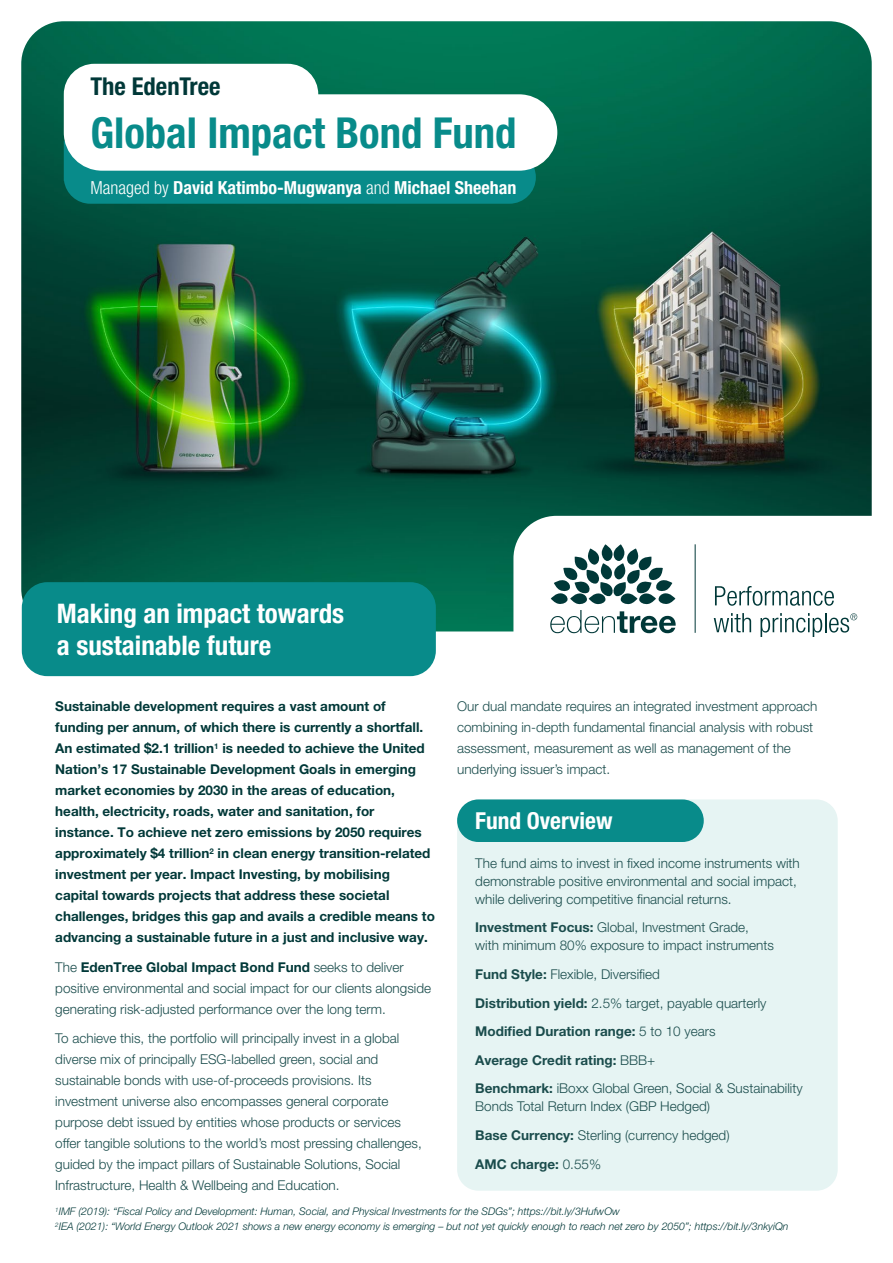
<style>
.page{position:relative;width:893px;height:1263px;background:#fff}
.page>*{position:absolute;margin:0;border:0;box-sizing:border-box;transform-origin:0 0}
.t1{font:700 condensed 42.75px "Helvetica Neue LT Pro";color:#088b8a}
.t2{font:700 condensed 27px/32.4px "Helvetica Neue LT Pro";color:#fff}
.t3{font:700 condensed 24.6px "Helvetica Neue LT Pro";color:#003838}
.t4{font:700 condensed 23.4px "Helvetica Neue LT Pro";color:#fff}
.t5{font:700 condensed 18px "Helvetica Neue LT Pro";color:#fff}
.t6{font:300 13.5px/21px "Helvetica Neue LT Pro";color:#1a4c4c}
.t7{font:700 13.5px/21px "Helvetica Neue LT Pro";color:#003838}
.t8{font:italic 300 10.5px/14.9px "Helvetica Neue LT Pro";color:#003838}
.s1{font-weight:300}
.s2{font-weight:700;color:#003838}
.s3{font-weight:700}
</style>
<div class="page">
<img style="left:21px;top:21px;width:851px;height:610px">
<svg style="left:513px;top:516px;width:359px;height:118px"></svg>
<svg style="left:550px;top:544px;width:126px;height:89px"></svg>
<hr style="left:695px;top:544px;width:1px;height:89px;background:#003838">
<svg style="left:715px;top:586px;width:119px;height:20px"></svg>
<svg style="left:714px;top:613px;width:37px;height:19px"></svg>
<svg style="left:760px;top:613px;width:97px;height:24px"></svg>
<div style="left:457px;top:799px;width:381px;height:392px;background:#e6f4f3;border-radius:21px"></div>
<div style="left:457px;top:799px;width:247px;height:43px;background:#088b8a;border-radius:21px"></div>
<div style="left:64px;top:171px;width:472px;height:33px;background:#088b8a"></div>
<svg style="left:64px;top:64px;width:493px;height:107px"></svg>
<div style="left:22px;top:582px;width:414px;height:94px;background:#088b8a;border-radius:26px"></div>
<h3 class="t3" style="left:90px;top:72px;width:132px">The EdenTree</h3>
<h1 class="t1" style="left:90px;top:107px;width:428px">Global Impact Bond Fund</h1>
<h3 class="t5" style="left:90px;top:176px;width:428px"><span class="s1">Managed by</span> David Katimbo-Mugwanya <span class="s1">and</span> Michael Sheehan</h3>
<h2 class="t2" style="left:57px;top:596px;width:289px">Making an impact towards a sustainable future</h2>
<p class="t7" style="left:55px;top:696px;width:381px">Sustainable development requires a vast amount of funding per annum, of which there is currently a shortfall.<br>An estimated $2.1 trillion<sup>1</sup> is needed to achieve the United Nation’s 17 Sustainable Development Goals in emerging market economies by 2030 in the areas of education, health, electricity, roads, water and sanitation, for instance. To achieve net zero emissions by 2050 requires approximately $4 trillion<sup>2</sup> in clean energy transition-related investment per year. Impact Investing, by mobilising capital towards projects that address these societal challenges, bridges this gap and avails a credible means to advancing a sustainable future in a just and inclusive way.</p>
<p class="t6" style="left:55px;top:956px;width:377px">The <span class="s2">EdenTree Global Impact Bond Fund</span> seeks to deliver positive environmental and social impact for our clients alongside generating risk-adjusted performance over the long term.</p>
<p class="t6" style="left:55px;top:1028px;width:368px">To achieve this, the portfolio will principally invest in a global diverse mix of principally ESG-labelled green, social and sustainable bonds with use-of-proceeds provisions. Its investment universe also encompasses general corporate purpose debt issued by entities whose products or services offer tangible solutions to the world’s most pressing challenges, guided by the impact pillars of Sustainable Solutions, Social Infrastructure, Health &amp; Wellbeing and Education.</p>
<p class="t6" style="left:457px;top:696px;width:362px">Our dual mandate requires an integrated investment approach combining in-depth fundamental financial analysis with robust assessment, measurement as well as management of the underlying issuer’s impact.</p>
<h3 class="t4" style="left:475px;top:806px;width:139px">Fund Overview</h3>
<p class="t6" style="left:475px;top:853px;width:326px;line-height:18px">The fund aims to invest in fixed income instruments with demonstrable positive environmental and social impact, while delivering competitive financial returns.</p>
<p class="t6" style="left:475px;top:918px;width:300px;line-height:18px"><span class="s3">Investment Focus:</span> Global, Investment Grade, with minimum 80% exposure to impact instruments</p>
<p class="t6" style="left:475px;top:959px;width:329px;line-height:28.7px"><span class="s3">Fund Style:</span> Flexible, Diversified<br><span class="s3">Distribution yield:</span> 2.5% target, payable quarterly <span class="s3">Modified Duration range:</span> 5 to 10 years<br><span class="s3">Average Credit rating:</span> BBB+<br><span class="s3">Benchmark:</span> iBoxx Global Green, Social &amp; Sustainability</p>
<p class="t6" style="left:475px;top:1092px;width:256px;line-height:28.7px">Bonds Total Return Index (GBP Hedged)<br><span class="s3">Base Currency:</span> Sterling (currency hedged)<br><span class="s3">AMC charge:</span> 0.55%</p>
<p class="t8" style="left:55px;top:1204px;width:735px"><sup>1</sup>IMF (2019): “Fiscal Policy and Development: Human, Social, and Physical Investments for the SDGs”; https://bit.ly/3HufwOw<br><sup>2</sup>IEA (2021): “World Energy Outlook 2021 shows a new energy economy is emerging – but not yet quickly enough to reach net zero by 2050”; https://bit.ly/3nkyiQn</p>
</div>
